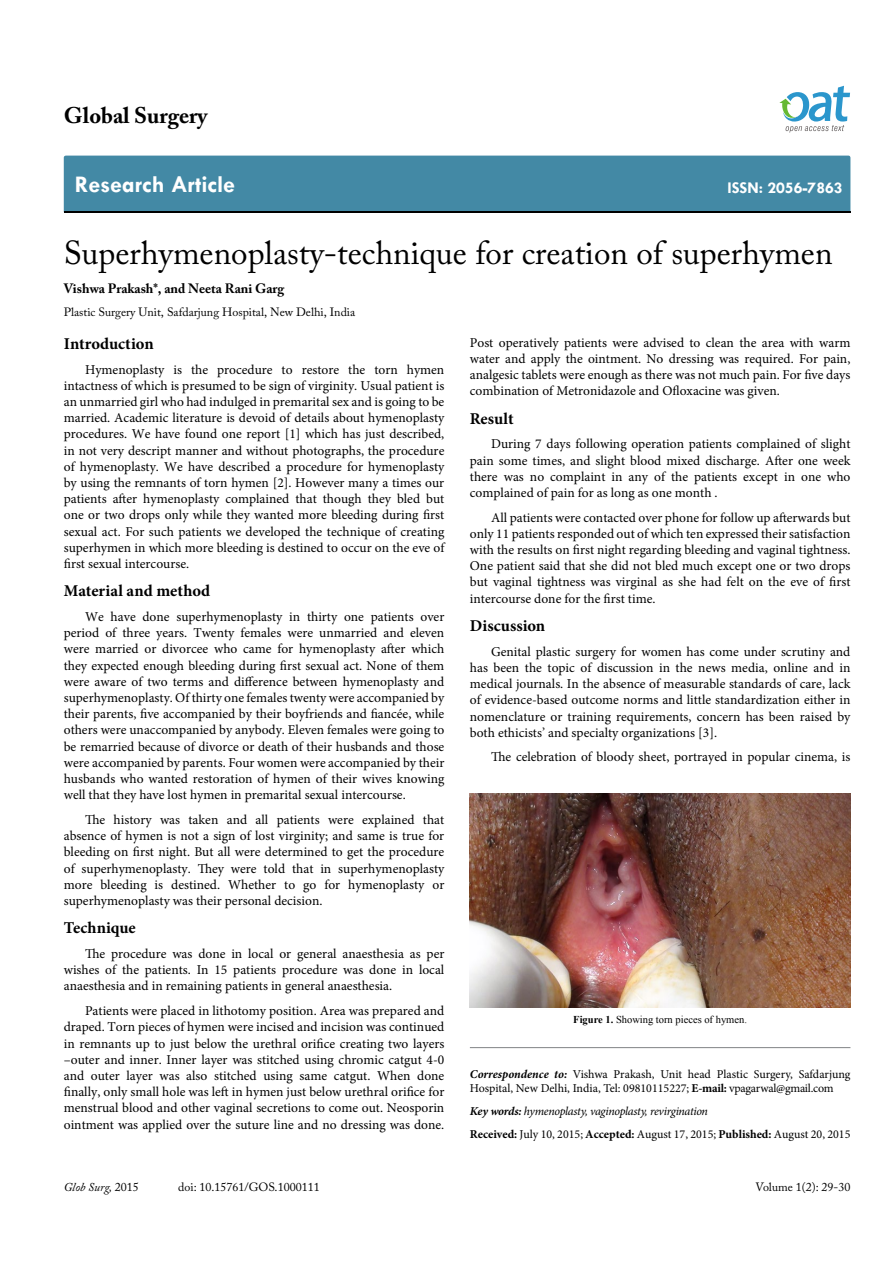
<style>
.page{position:relative;width:893px;height:1263px;background:#fff}
.page>*{position:absolute;margin:0;border:0;box-sizing:border-box;transform-origin:0 0}
.t1{font:33px "Adobe Caslon Pro";color:#000}
.t2{font:700 24px "Tw Cen";color:#fff}
.t3{font:700 22.5px "Adobe Caslon Pro";color:#000}
.t4{font:700 16.5px "Minion Pro";color:#000}
.t5{font:700 16.5px "Tw Cen";color:#fff}
.t6{font:13.5px/16.2px "Minion Pro";color:#000;text-align:justify}
.t7{font:700 13.5px "Adobe Caslon Pro";color:#000}
.t8{font:12px/14.4px "Minion Pro";letter-spacing:-.005em;color:#000}
.t9{font:italic 12px/23px "Minion Pro";letter-spacing:-.025em;color:#000}
.t10{font:12px "Adobe Caslon Pro";color:#000}
.t11{font:italic 12px "Adobe Caslon Pro";color:#000}
.t12{font:10.5px "Times New Roman";color:#000}
.s1{font-weight:700}
.s2{font-weight:700;font-style:italic}
.s3{font-weight:700;font-style:normal}
.s4{font-style:normal}
</style>
<div class="page">
<div style="left:64px;top:156px;width:786px;height:56px;background:#4389a5"></div>
<svg style="left:779px;top:86px;width:71px;height:47px"></svg>
<hr style="left:470px;top:1047px;width:380px;height:1px;background:#808285">
<img style="left:470px;top:793px;width:380px;height:214px">
<h3 class="t3" style="left:64px;top:102px;width:145px">Global Surgery</h3>
<h2 class="t2" style="left:75px;top:170px;width:162px">Research Article</h2>
<p class="t5" style="left:727px;top:178px;width:117px">ISSN: 2056-7863</p>
<h1 class="t1" style="left:64px;top:233px;width:770px">Superhymenoplasty-technique for creation of superhymen</h1>
<p class="t7" style="left:64px;top:281px;width:222px">Vishwa Prakash*, and Neeta Rani Garg</p>
<p class="t10" style="left:64px;top:304px;width:293px">Plastic Surgery Unit, Safdarjung Hospital, New Delhi, India</p>
<p class="t4" style="left:64px;top:332px;width:91px">Introduction</p>
<p class="t6" style="left:64px;top:361px;width:382px;text-indent:21px">Hymenoplasty is the procedure to restore the torn hymen intactness of which is presumed to be sign of virginity. Usual patient is an unmarried girl who had indulged in premarital sex and is going to be married. Academic literature is devoid of details about hymenoplasty procedures. We have found one report [1] which has just described, in not very descript manner and without photographs, the procedure of hymenoplasty. We have described a procedure for hymenoplasty by using the remnants of torn hymen [2]. However many a times our patients after hymenoplasty complained that though they bled but one or two drops only while they wanted more bleeding during first sexual act. For such patients we developed the technique of creating superhymen in which more bleeding is destined to occur on the eve of first sexual intercourse.</p>
<p class="t4" style="left:64px;top:579px;width:148px">Material and method</p>
<p class="t6" style="left:64px;top:609px;width:382px;text-indent:21px">We have done superhymenoplasty in thirty one patients over period of three years. Twenty females were unmarried and eleven were married or divorcee who came for hymenoplasty after which they expected enough bleeding during first sexual act. None of them were aware of two terms and difference between hymenoplasty and superhymenoplasty. Of thirty one females twenty were accompanied by their parents, five accompanied by their boyfriends and fiancée, while others were unaccompanied by anybody. Eleven females were going to be remarried because of divorce or death of their husbands and those were accompanied by parents. Four women were accompanied by their husbands who wanted restoration of hymen of their wives knowing well that they have lost hymen in premarital sexual intercourse.</p>
<p class="t6" style="left:64px;top:812px;width:382px;text-indent:21px">The history was taken and all patients were explained that absence of hymen is not a sign of lost virginity; and same is true for bleeding on first night. But all were determined to get the procedure of superhymenoplasty. They were told that in superhymenoplasty more bleeding is destined. Whether to go for hymenoplasty or superhymenoplasty was their personal decision.</p>
<p class="t4" style="left:64px;top:916px;width:74px">Technique</p>
<p class="t6" style="left:64px;top:946px;width:382px;text-indent:21px">The procedure was done in local or general anaesthesia as per wishes of the patients. In 15 patients procedure was done in local anaesthesia and in remaining patients in general anaesthesia.</p>
<p class="t6" style="left:64px;top:1003px;width:382px;text-indent:21px">Patients were placed in lithotomy position. Area was prepared and draped. Torn pieces of hymen were incised and incision was continued in remnants up to just below the urethral orifice creating two layers –outer and inner. Inner layer was stitched using chromic catgut 4-0 and outer layer was also stitched using same catgut. When done finally, only small hole was left in hymen just below urethral orifice for menstrual blood and other vaginal secretions to come out. Neosporin ointment was applied over the suture line and no dressing was done.</p>
<p class="t6" style="left:470px;top:334px;width:382px">Post operatively patients were advised to clean the area with warm water and apply the ointment. No dressing was required. For pain, analgesic tablets were enough as there was not much pain. For five days combination of Metronidazole and Ofloxacine was given.</p>
<p class="t4" style="left:470px;top:407px;width:45px">Result</p>
<p class="t6" style="left:470px;top:436px;width:382px;text-indent:21px">During 7 days following operation patients complained of slight pain some times, and slight blood mixed discharge. After one week there was no complaint in any of the patients except in one who complained of pain for as long as one month .</p>
<p class="t6" style="left:470px;top:509px;width:382px;text-indent:21px">All patients were contacted over phone for follow up afterwards but only 11 patients responded out of which ten expressed their satisfaction with the results on first night regarding bleeding and vaginal tightness.<br>One patient said that she did not bled much except one or two drops but vaginal tightness was virginal as she had felt on the eve of first intercourse done for the first time.</p>
<p class="t4" style="left:470px;top:614px;width:77px">Discussion</p>
<p class="t6" style="left:470px;top:643px;width:382px;text-indent:21px">Genital plastic surgery for women has come under scrutiny and has been the topic of discussion in the news media, online and in medical journals. In the absence of measurable standards of care, lack of evidence-based outcome norms and little standardization either in nomenclature or training requirements, concern has been raised by both ethicists’ and specialty organizations [3].</p>
<p class="t6" style="left:491px;top:749px;width:361px">The celebration of bloody sheet, portrayed in popular cinema, is</p>
<p class="t12" style="left:573px;top:1012px;width:175px"><span class="s1">Figure 1.</span> Showing torn pieces of hymen.</p>
<p class="t8" style="left:470px;top:1067px;width:382px"><span class="s2">Correspondence to:</span> Vishwa Prakash, Unit head Plastic Surgery, Safdarjung<br>Hospital, New Delhi, India, Tel: 09810115227; <span class="s1">E-mail:</span> vpagarwal@gmail.com</p>
<p class="t9" style="left:470px;top:1099px;width:382px"><span class="s1">Key words:</span> hymenoplasty, vaginoplasty, revirgination<br><span class="s3">Received:</span> <span class="s4">July 10, 2015;</span> <span class="s3">Accepted:</span> <span class="s4">August 17, 2015;</span> <span class="s3">Published:</span> <span class="s4">August 20, 2015</span></p>
<p class="t11" style="left:64px;top:1180px;width:76px">Glob Surg, <span class="s4">2015</span></p>
<p class="t10" style="left:178px;top:1180px;width:143px">doi: 10.15761/GOS.1000111</p>
<p class="t10" style="left:755px;top:1180px;width:96px">Volume 1(2): 29-30</p>
</div>
